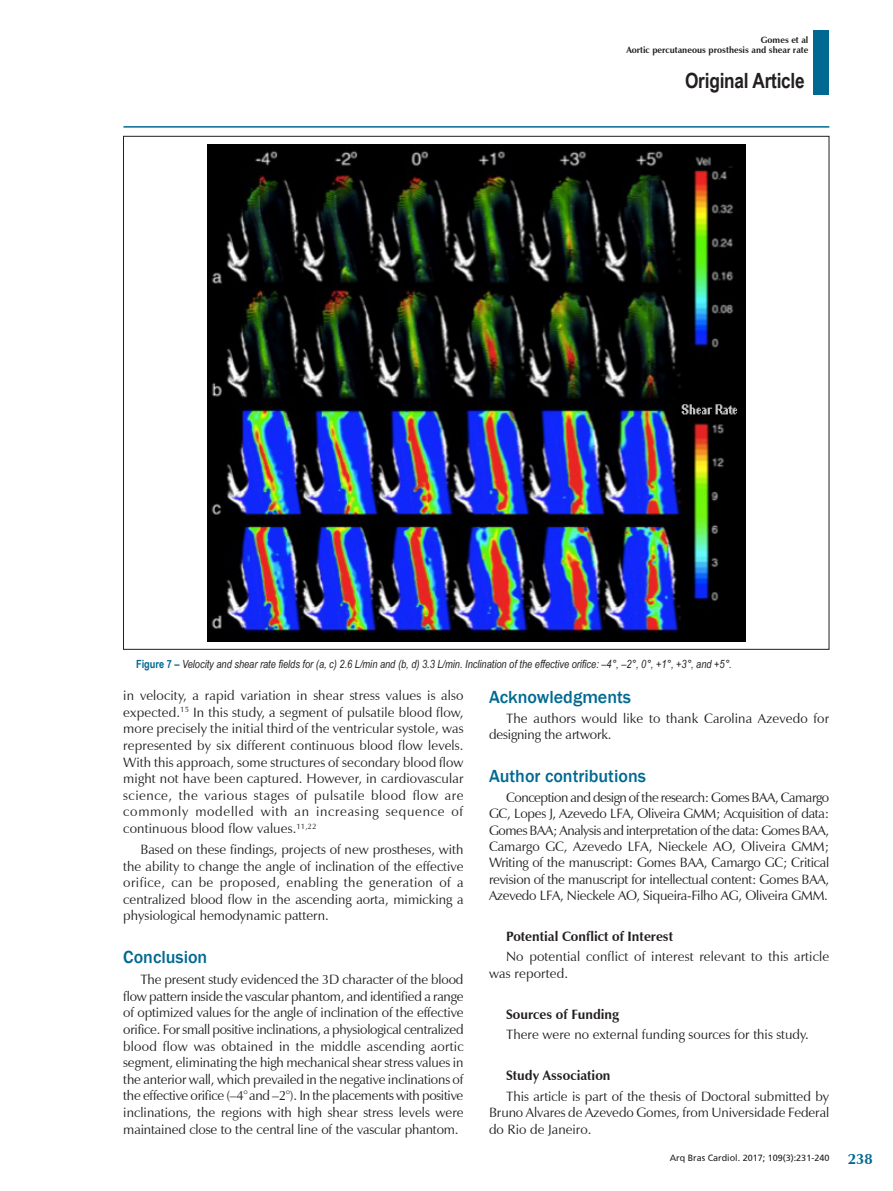
<style>
.page{position:relative;width:893px;height:1191px;background:#fff}
.page>*{position:absolute;margin:0;border:0;box-sizing:border-box;transform-origin:0 0}
.t1{font:700 21px "Arial Narrow";letter-spacing:-.01em;color:#231f20}
._02_-_TITULO_-_MATER{font:500 18px "Franklin Gothic";color:#006991}
.t2{font:700 15px "Zapf Humanist 601 BT";color:#006991}
._01-TEXTO_BASICO{font:13.5px/16.6px "Zapf Humanist 601 BT";color:#231f20;text-align:justify}
._01-TEXTO_BASICO-2{font:700 13.5px "Zapf Humanist 601 BT";color:#231f20}
._04_-_SUBTITULO_SECU{font:700 13.5px "Zapf Humanist 601 BT";color:#231f20}
._05_LEGENDA_TABELA{font:italic 11.25px "Arial Narrow";color:#231f20}
.t3{font:700 9px/10.8px "Zapf Humanist 601 BT";color:#231f20;text-align:right}
.t4{font:9px "Frutiger";color:#231f20}
.s1{font-weight:700;font-style:normal;color:#006991}
</style>
<div class="page">
<hr style="left:123px;top:126px;width:706px;height:2px;background:#006991">
<div style="left:813px;top:30px;width:16px;height:64px;background:#006991"></div>
<img style="left:207px;top:144px;width:538px;height:497px">
<p class="t3" style="left:626px;top:34px;width:184px">Gomes et al<br>Aortic percutaneous prosthesis and shear rate</p>
<h1 class="t1" style="left:685px;top:64px;width:121px">Original Article</h1>
<p class="_05_LEGENDA_TABELA" style="left:136px;top:656px;width:597px"><span class="s1">Figure 7 –</span> Velocity and shear rate fields for (a, c) 2.6 L/min and (b, d) 3.3 L/min. Inclination of the effective orifice: –4°, –2°, 0°, +1°, +3°, and +5°.</p>
<p class="_01-TEXTO_BASICO" style="left:123px;top:687px;width:342px">in velocity, a rapid variation in shear stress values is also expected.<sup>15</sup> In this study, a segment of pulsatile blood flow, more precisely the initial third of the ventricular systole, was represented by six different continuous blood flow levels.<br>With this approach, some structures of secondary blood flow might not have been captured. However, in cardiovascular science, the various stages of pulsatile blood flow are commonly modelled with an increasing sequence of continuous blood flow values.<sup>11,22</sup></p>
<p class="_01-TEXTO_BASICO" style="left:123px;top:841px;width:342px;text-indent:17px">Based on these findings, projects of new prostheses, with the ability to change the angle of inclination of the effective orifice, can be proposed, enabling the generation of a centralized blood flow in the ascending aorta, mimicking a physiological hemodynamic pattern.</p>
<p class="_02_-_TITULO_-_MATER" style="left:123px;top:946px;width:86px">Conclusion</p>
<p class="_01-TEXTO_BASICO" style="left:123px;top:971px;width:342px;text-indent:17px">The present study evidenced the 3D character of the blood flow pattern inside the vascular phantom, and identified a range of optimized values for the angle of inclination of the effective orifice. For small positive inclinations, a physiological centralized blood flow was obtained in the middle ascending aortic segment, eliminating the high mechanical shear stress values in the anterior wall, which prevailed in the negative inclinations of the effective orifice (–4°and –2°). In the placements with positive inclinations, the regions with high shear stress levels were maintained close to the central line of the vascular phantom.</p>
<p class="_02_-_TITULO_-_MATER" style="left:489px;top:685px;width:144px">Acknowledgments</p>
<p class="_01-TEXTO_BASICO" style="left:489px;top:710px;width:342px;line-height:16.2px;text-indent:17px">The authors would like to thank Carolina Azevedo for designing the artwork.</p>
<p class="_02_-_TITULO_-_MATER" style="left:489px;top:764px;width:158px">Author contributions</p>
<p class="_01-TEXTO_BASICO" style="left:489px;top:789px;width:342px;line-height:16.2px;text-indent:17px">Conception and design of the research: Gomes BAA, Camargo GC, Lopes J, Azevedo LFA, Oliveira GMM; Acquisition of data:<br>Gomes BAA; Analysis and interpretation of the data: Gomes BAA, Camargo GC, Azevedo LFA, Nieckele AO, Oliveira GMM; Writing of the manuscript: Gomes BAA, Camargo GC; Critical revision of the manuscript for intellectual content: Gomes BAA, Azevedo LFA, Nieckele AO, Siqueira-Filho AG, Oliveira GMM.</p>
<p class="_04_-_SUBTITULO_SECU" style="left:506px;top:928px;width:169px">Potential Conflict of Interest</p>
<p class="_01-TEXTO_BASICO" style="left:489px;top:948px;width:342px;line-height:16.2px;text-indent:17px">No potential conflict of interest relevant to this article was reported.</p>
<p class="_01-TEXTO_BASICO-2" style="left:506px;top:1005px;width:115px">Sources of Funding</p>
<p class="_01-TEXTO_BASICO" style="left:506px;top:1026px;width:304px">There were no external funding sources for this study.</p>
<p class="_01-TEXTO_BASICO-2" style="left:506px;top:1067px;width:106px">Study Association</p>
<p class="_01-TEXTO_BASICO" style="left:489px;top:1088px;width:342px;line-height:16.2px;text-indent:17px">This article is part of the thesis of Doctoral submitted by Bruno Alvares de Azevedo Gomes, from Universidade Federal do Rio de Janeiro.</p>
<p class="t4" style="left:670px;top:1153px;width:161px">Arq Bras Cardiol. 2017; 109(3):231-240</p>
<p class="t2" style="left:848px;top:1149px;width:26px">238</p>
</div>
